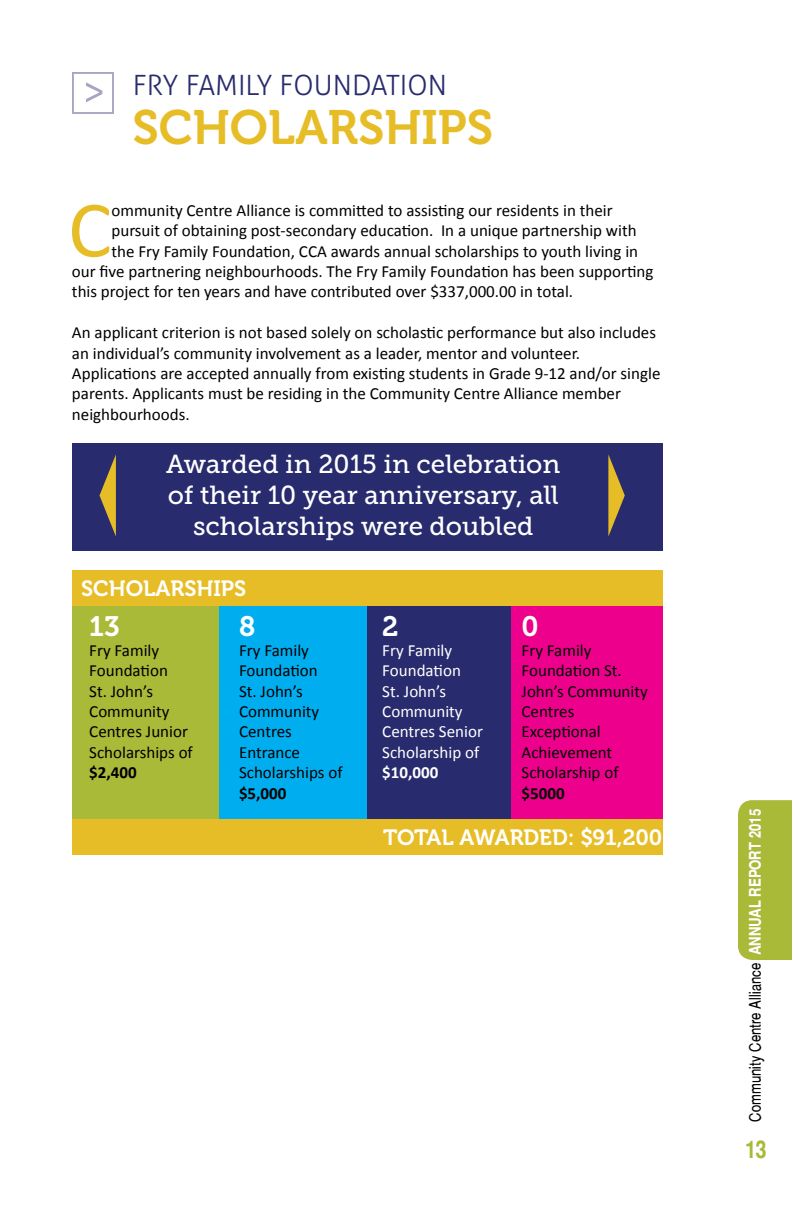
<style>
.page{position:relative;width:792px;height:1224px;background:#fff}
.page>*{position:absolute;margin:0;border:0;box-sizing:border-box;transform-origin:0 0}
.t1{font:81.2px "Calibri";color:#e7bd27}
.t2{font:48px "Museo 700";color:#e7bd27}
.t3{font:300 28px "Aller";color:#282b6d}
.t4{font:28px "Museo 700";color:#fff}
.t5{font:26px/31.2px "Museo Slab 500";color:#fff;text-align:center}
.t6{font:700 24px "Switzerland Narrow";color:#a9b938}
.t7{font:22px "Museo 700";color:#fff}
.t8{font:17px/20.4px "Calibri";color:#000}
.t9{font:17px/20.4px "Calibri";color:#fff}
.t10{font:700 17px "Calibri";color:#000}
.t11{font:700 17px "Calibri";color:#fff}
.t12{font:16px "Switzerland Narrow Plain";color:#000}
.s1{font-family:"Switzerland Narrow";font-weight:700;color:#fff}
</style>
<div class="page">
<div style="left:738px;top:800px;width:54px;height:160px;background:#a9b938"></div>
<div style="left:72px;top:601px;width:147px;height:220px;background:#a9b938"></div>
<div style="left:219px;top:601px;width:148px;height:220px;background:#00aeef"></div>
<div style="left:367px;top:601px;width:147px;height:220px;background:#282b6d"></div>
<div style="left:511px;top:601px;width:151px;height:220px;background:#ec008c"></div>
<div style="left:72px;top:570px;width:590px;height:36px;background:#e7bd27"></div>
<div style="left:72px;top:72px;width:42px;height:42px;border:2px solid #a9a4c0"></div>
<svg style="left:86px;top:82px;width:16px;height:20px"></svg>
<div style="left:72px;top:444px;width:590px;height:107px;background:#282b6d"></div>
<svg style="left:100px;top:454px;width:16px;height:83px"></svg>
<svg style="left:608px;top:454px;width:17px;height:82px"></svg>
<div style="left:72px;top:819px;width:590px;height:36px;background:#e7bd27"></div>
<h3 class="t3" style="left:133px;top:68px;width:316px">FRY FAMILY FOUNDATION</h3>
<h2 class="t2" style="left:132px;top:101px;width:362px">SCHOLARSHIPS</h2>
<h1 class="t1" style="left:68px;top:178px;width:45px">C</h1>
<p class="t8" style="left:111px;top:200px;width:503px">ommunity Centre Alliance is committed to assisting our residents in their</p>
<p class="t8" style="left:111px;top:220px;width:527px">pursuit of obtaining post-secondary education. In a unique partnership with</p>
<p class="t8" style="left:111px;top:241px;width:528px">the Fry Family Foundation, CCA awards annual scholarships to youth living in</p>
<p class="t8" style="left:72px;top:261px;width:583px">our five partnering neighbourhoods. The Fry Family Foundation has been supporting</p>
<p class="t8" style="left:72px;top:282px;width:503px">this project for ten years and have contributed over $337,000.00 in total.</p>
<p class="t8" style="left:72px;top:322px;width:590px">An applicant criterion is not based solely on scholastic performance but also includes an individual’s community involvement as a leader, mentor and volunteer.<br>Applications are accepted annually from existing students in Grade 9-12 and/or single parents. Applicants must be residing in the Community Centre Alliance member neighbourhoods.</p>
<h3 class="t5" style="left:166px;top:448px;width:396px">Awarded in 2015 in celebration of their 10 year anniversary, all scholarships were doubled</h3>
<p class="t7" style="left:81px;top:577px;width:167px">SCHOLARSHIPS</p>
<h3 class="t4" style="left:89px;top:611px;width:32px">13</h3>
<p class="t8" style="left:89px;top:640px;width:105px">Fry Family<br>Foundation<br>St. John’s<br>Community<br>Centres Junior<br>Scholarships of</p>
<p class="t10" style="left:89px;top:762px;width:49px">$2,400</p>
<h3 class="t4" style="left:239px;top:611px;width:18px">8</h3>
<p class="t8" style="left:239px;top:640px;width:105px">Fry Family<br>Foundation<br>St. John’s<br>Community<br>Centres<br>Entrance<br>Scholarships of</p>
<p class="t10" style="left:239px;top:782px;width:49px">$5,000</p>
<h3 class="t4" style="left:382px;top:611px;width:18px">2</h3>
<p class="t9" style="left:382px;top:640px;width:102px">Fry Family<br>Foundation<br>St. John’s<br>Community<br>Centres Senior<br>Scholarship of</p>
<p class="t11" style="left:382px;top:762px;width:58px">$10,000</p>
<h3 class="t4" style="left:522px;top:611px;width:19px">0</h3>
<p class="t8" style="left:522px;top:640px;width:128px">Fry Family<br>Foundation St.<br>John’s Community<br>Centres<br>Exceptional<br>Achievement<br>Scholarship of</p>
<p class="t10" style="left:522px;top:782px;width:45px">$5000</p>
<p class="t7" style="left:383px;top:825px;width:281px">TOTAL AWARDED: $91,200</p>
<p class="t12" style="left:745px;top:1122px;width:314px;rotate:-90deg">Community Centre Alliance <span class="s1">ANNUAL REPORT 2015</span></p>
<h3 class="t6" style="left:745px;top:1135px;width:23px">13</h3>
</div>
